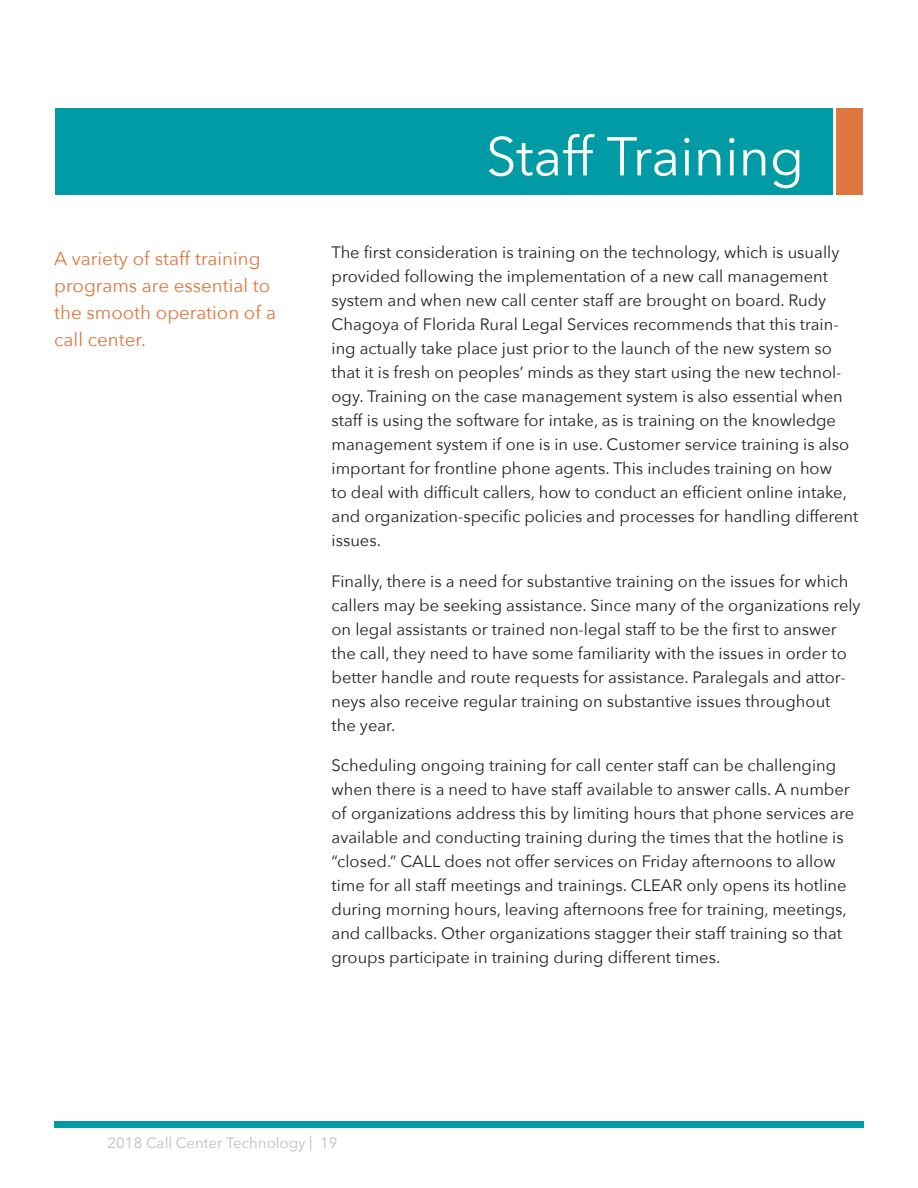
<style>
.page{position:relative;width:918px;height:1188px;background:#fff}
.page>*{position:absolute;margin:0;border:0;box-sizing:border-box;transform-origin:0 0}
.t1{font:54px "Avenir Next";color:#fff}
.t2{font:18.75px/27px "Avenir Next";color:#dd773f}
.t3{font:16.5px/24px "Avenir Next";color:#231f20}
.t4{font:15px "Avenir Next";color:#bcbdc0}
</style>
<div class="page">
<div style="left:54px;top:1121px;width:810px;height:7px;background:#009ba5"></div>
<div style="left:55px;top:108px;width:778px;height:86px;background:#009ba5"></div>
<div style="left:836px;top:108px;width:27px;height:86px;background:#dd773f"></div>
<p class="t2" style="left:54px;top:244px;width:223px">A variety of staff training programs are essential to the smooth operation of a call center.</p>
<h1 class="t1" style="left:486px;top:111px;width:319px">Staff Training</h1>
<p class="t3" style="left:332px;top:240px;width:528px">The first consideration is training on the technology, which is usually provided following the implementation of a new call management system and when new call center staff are brought on board. Rudy Chagoya of Florida Rural Legal Services recommends that this train&shy;ing actually take place just prior to the launch of the new system so that it is fresh on peoples’ minds as they start using the new technol&shy;ogy. Training on the case management system is also essential when staff is using the software for intake, as is training on the knowledge management system if one is in use. Customer service training is also important for frontline phone agents. This includes training on how<br>to deal with difficult callers, how to conduct an efficient online intake, and organization-specific policies and processes for handling different issues.</p>
<p class="t3" style="left:332px;top:568px;width:531px">Finally, there is a need for substantive training on the issues for which callers may be seeking assistance. Since many of the organizations rely on legal assistants or trained non-legal staff to be the first to answer the call, they need to have some familiarity with the issues in order to better handle and route requests for assistance. Paralegals and attor&shy;neys also receive regular training on substantive issues throughout<br>the year.</p>
<p class="t3" style="left:332px;top:752px;width:524px">Scheduling ongoing training for call center staff can be challenging when there is a need to have staff available to answer calls. A number of organizations address this by limiting hours that phone services are available and conducting training during the times that the hotline is “closed.” CALL does not offer services on Friday afternoons to allow time for all staff meetings and trainings. CLEAR only opens its hotline during morning hours, leaving afternoons free for training, meetings, and callbacks. Other organizations stagger their staff training so that groups participate in training during different times.</p>
<p class="t4" style="left:108px;top:1130px;width:231px">2018 Call Center Technology | 19</p>
</div>
